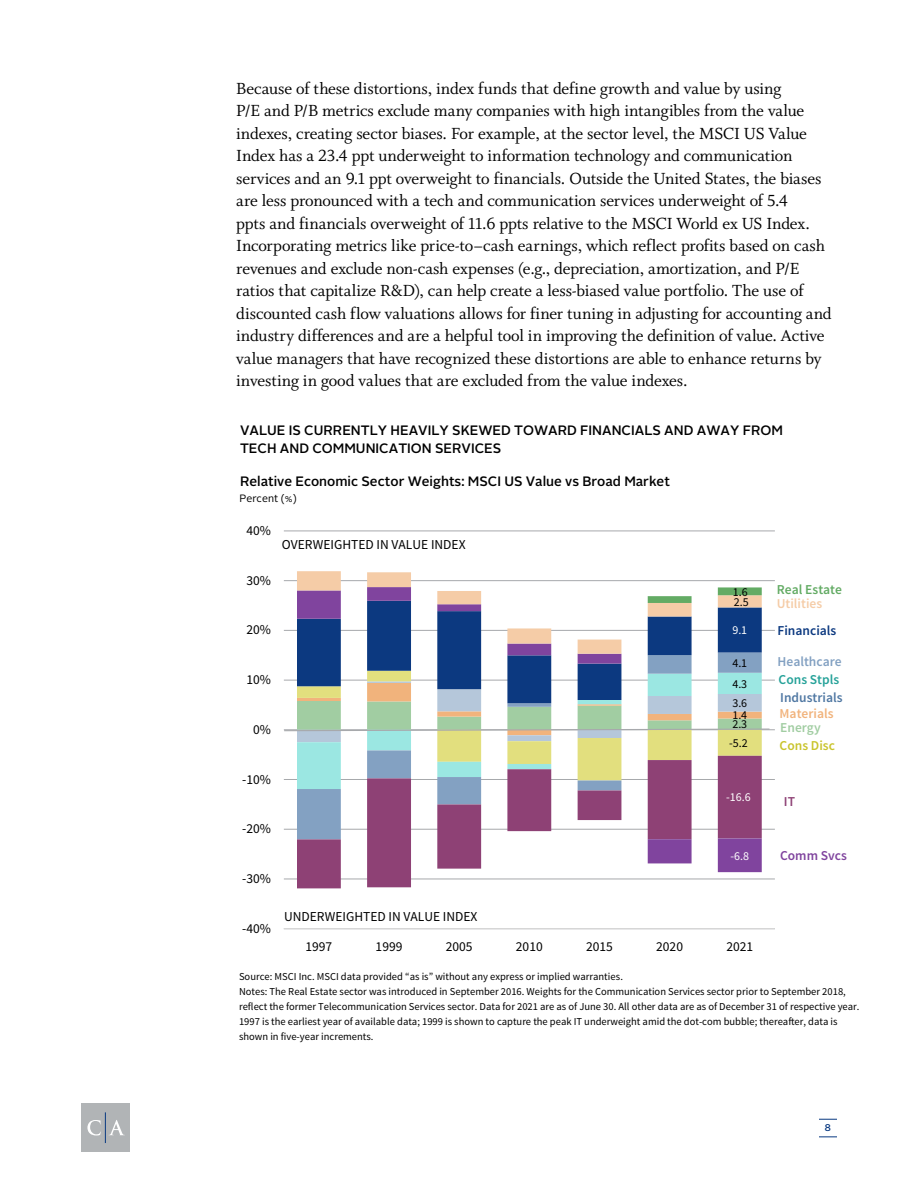
<style>
.page{position:relative;width:918px;height:1188px;background:#fff}
.page>*{position:absolute;margin:0;border:0;box-sizing:border-box;transform-origin:0 0}
.t1{font:18px/22.5px "Whitman";letter-spacing:-.01em;color:#000}
.t2{font:500 13.65px/17.9px "Alright Sans";color:#000}
.t3{font:13.65px "Source Sans Pro";color:#000}
.t4{font:600 13.65px "Source Sans Pro";color:#5078a3}
.t5{font:600 13.65px "Source Sans Pro";color:#63ab64}
.t6{font:600 13.65px "Source Sans Pro";color:#0c3980}
.t7{font:600 13.65px "Source Sans Pro";color:#83a1c2}
.t8{font:600 13.65px "Source Sans Pro";color:#f5cca7}
.t9{font:600 13.65px "Source Sans Pro";color:#26a299}
.t10{font:600 13.65px "Source Sans Pro";color:#f1b37c}
.t11{font:600 13.65px "Source Sans Pro";color:#c9c42d}
.t12{font:600 13.65px "Source Sans Pro";color:#80449e}
.t13{font:600 13.65px "Source Sans Pro";color:#a1cda2}
.t14{font:600 13.65px "Source Sans Pro";color:#8e4175}
.t15{font:12px "Source Sans Pro";color:#000}
.t16{font:12px "Source Sans Pro";color:#fff}
.t17{font:10.65px/14.9px "Source Sans Pro";color:#000}
.t18{font:10.65px "Alright Sans";color:#000}
.t19{font:500 9.75px "Alright Sans";color:#083981}
</style>
<div class="page">
<hr style="left:284px;top:879px;width:491px;height:1px;background:#a7a9ac">
<hr style="left:284px;top:829px;width:491px;height:1px;background:#a7a9ac">
<hr style="left:284px;top:779px;width:491px;height:1px;background:#a7a9ac">
<hr style="left:284px;top:730px;width:491px;height:1px;background:#a7a9ac">
<hr style="left:284px;top:680px;width:491px;height:1px;background:#a7a9ac">
<hr style="left:284px;top:630px;width:491px;height:1px;background:#a7a9ac">
<hr style="left:284px;top:580px;width:491px;height:1px;background:#a7a9ac">
<hr style="left:284px;top:531px;width:491px;height:1px;background:#a7a9ac">
<svg style="left:297px;top:872px;width:465px;height:16px"></svg>
<svg style="left:297px;top:654px;width:465px;height:218px"></svg>
<svg style="left:297px;top:571px;width:465px;height:83px"></svg>
<hr style="left:284px;top:928px;width:491px;height:1px;background:#d9d9d9">
<svg style="left:284px;top:681px;width:487px;height:61px"></svg>
<div style="left:81px;top:1103px;width:49px;height:49px;background:#b1b4b6"></div>
<svg style="left:87px;top:1120px;width:14px;height:16px"></svg>
<svg style="left:109px;top:1120px;width:15px;height:15px"></svg>
<hr style="left:105px;top:1112px;width:1px;height:31px;background:#083981">
<svg style="left:819px;top:1119px;width:18px;height:1px"></svg>
<svg style="left:819px;top:1137px;width:18px;height:1px"></svg>
<p class="t1" style="left:236px;top:77px;width:597px">Because of these distortions, index funds that define growth and value by using<br>P/E and P/B metrics exclude many companies with high intangibles from the value indexes, creating sector biases. For example, at the sector level, the MSCI US Value Index has a 23.4 ppt underweight to information technology and communication services and an 9.1 ppt overweight to financials. Outside the United States, the biases are less pronounced with a tech and communication services underweight of 5.4<br>ppts and financials overweight of 11.6 ppts relative to the MSCI World ex US Index.<br>Incorporating metrics like price-to–cash earnings, which reflect profits based on cash revenues and exclude non-cash expenses (e.g., depreciation, amortization, and P/E ratios that capitalize R&amp;D), can help create a less-biased value portfolio. The use of discounted cash flow valuations allows for finer tuning in adjusting for accounting and industry differences and are a helpful tool in improving the definition of value. Active value managers that have recognized these distortions are able to enhance returns by investing in good values that are excluded from the value indexes.</p>
<p class="t2" style="left:240px;top:421px;width:544px">VALUE IS CURRENTLY HEAVILY SKEWED TOWARD FINANCIALS AND AWAY FROM<br>TECH AND COMMUNICATION SERVICES</p>
<p class="t2" style="left:240px;top:473px;width:431px">Relative Economic Sector Weights: MSCI US Value vs Broad Market</p>
<p class="t18" style="left:239px;top:491px;width:59px">Percent (%)</p>
<p class="t3" style="left:246px;top:522px;width:26px">40%</p>
<p class="t3" style="left:246px;top:572px;width:26px">30%</p>
<p class="t3" style="left:246px;top:621px;width:26px">20%</p>
<p class="t3" style="left:246px;top:671px;width:26px">10%</p>
<p class="t3" style="left:253px;top:721px;width:19px">0%</p>
<p class="t3" style="left:242px;top:771px;width:30px">-10%</p>
<p class="t3" style="left:242px;top:820px;width:30px">-20%</p>
<p class="t3" style="left:242px;top:870px;width:30px">-30%</p>
<p class="t3" style="left:242px;top:920px;width:30px">-40%</p>
<p class="t3" style="left:282px;top:537px;width:185px">OVERWEIGHTED IN VALUE INDEX</p>
<p class="t3" style="left:284px;top:908px;width:195px">UNDERWEIGHTED IN VALUE INDEX</p>
<p class="t15" style="left:733px;top:584px;width:16px">1.6</p>
<p class="t15" style="left:734px;top:594px;width:16px">2.5</p>
<p class="t16" style="left:732px;top:623px;width:16px">9.1</p>
<p class="t15" style="left:732px;top:656px;width:16px">4.1</p>
<p class="t15" style="left:732px;top:676px;width:16px">4.3</p>
<p class="t15" style="left:732px;top:696px;width:16px">3.6</p>
<p class="t15" style="left:729px;top:736px;width:20px">-5.2</p>
<p class="t15" style="left:732px;top:708px;width:16px">1.4</p>
<p class="t15" style="left:732px;top:717px;width:16px">2.3</p>
<p class="t16" style="left:726px;top:790px;width:26px">-16.6</p>
<p class="t16" style="left:731px;top:848px;width:20px">-6.8</p>
<p class="t3" style="left:305px;top:938px;width:28px">1997</p>
<p class="t3" style="left:376px;top:938px;width:28px">1999</p>
<p class="t3" style="left:446px;top:938px;width:28px">2005</p>
<p class="t3" style="left:516px;top:938px;width:28px">2010</p>
<p class="t3" style="left:586px;top:938px;width:28px">2015</p>
<p class="t3" style="left:656px;top:938px;width:28px">2020</p>
<p class="t3" style="left:726px;top:938px;width:28px">2021</p>
<p class="t17" style="left:239px;top:969px;width:386px">Source: MSCI Inc. MSCI data provided “as is” without any express or implied warranties.</p>
<p class="t5" style="left:777px;top:580px;width:67px">Real Estate</p>
<p class="t8" style="left:777px;top:595px;width:47px">Utilities</p>
<p class="t6" style="left:778px;top:622px;width:60px">Financials</p>
<p class="t7" style="left:778px;top:653px;width:66px">Healthcare</p>
<p class="t9" style="left:779px;top:671px;width:62px">Cons Stpls</p>
<p class="t4" style="left:780px;top:689px;width:64px">Industrials</p>
<p class="t10" style="left:780px;top:705px;width:55px">Materials</p>
<p class="t13" style="left:780px;top:719px;width:42px">Energy</p>
<p class="t11" style="left:780px;top:737px;width:57px">Cons Disc</p>
<p class="t14" style="left:784px;top:793px;width:13px">IT</p>
<p class="t12" style="left:780px;top:847px;width:68px">Comm Svcs</p>
<p class="t17" style="left:239px;top:984px;width:622px">Notes: The Real Estate sector was introduced in September 2016. Weights for the Communication Services sector prior to September 2018, reflect the former Telecommunication Services sector. Data for 2021 are as of June 30. All other data are as of December 31 of respective year.<br>1997 is the earliest year of available data; 1999 is shown to capture the peak IT underweight amid the dot-com bubble; thereafter, data is shown in five-year increments.</p>
<p class="t19" style="left:825px;top:1121px;width:8px">8</p>
</div>
